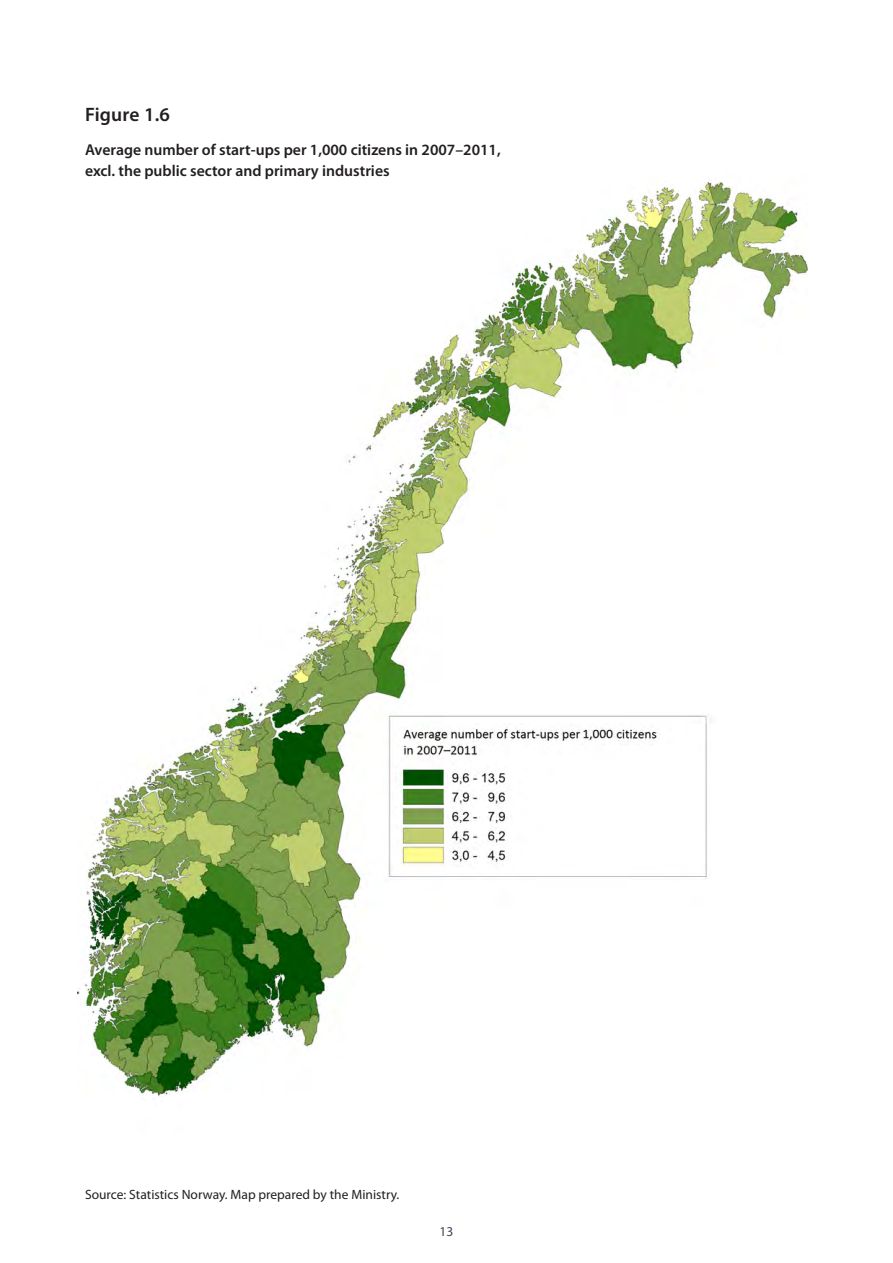
<style>
.page{position:relative;width:893px;height:1263px;background:#fff}
.page>*{position:absolute;margin:0;border:0;box-sizing:border-box;transform-origin:0 0}
.Head_3{font:600 19.5px "Myriad Pro";letter-spacing:.01em;color:#231f20}
.brødtekst{font:600 15.75px/21px "Myriad Pro";color:#231f20}
.brødtekst-2{font:13.5px "Myriad Pro";color:#231f20}
.t1{font:13.5px "Myriad Pro";color:#4a3d57}
</style>
<div class="page">
<img style="left:78px;top:182px;width:730px;height:917px">
<p class="Head_3" style="left:85px;top:104px;width:86px">Figure 1.6</p>
<p class="brødtekst" style="left:85px;top:139px;width:417px">Average number of start-ups per 1,000 citizens in 2007–2011, excl. the public sector and primary industries</p>
<p class="brødtekst-2" style="left:85px;top:1187px;width:316px">Source: Statistics Norway. Map prepared by the Ministry.</p>
<p class="t1" style="left:440px;top:1224px;width:15px">13</p>
</div>
